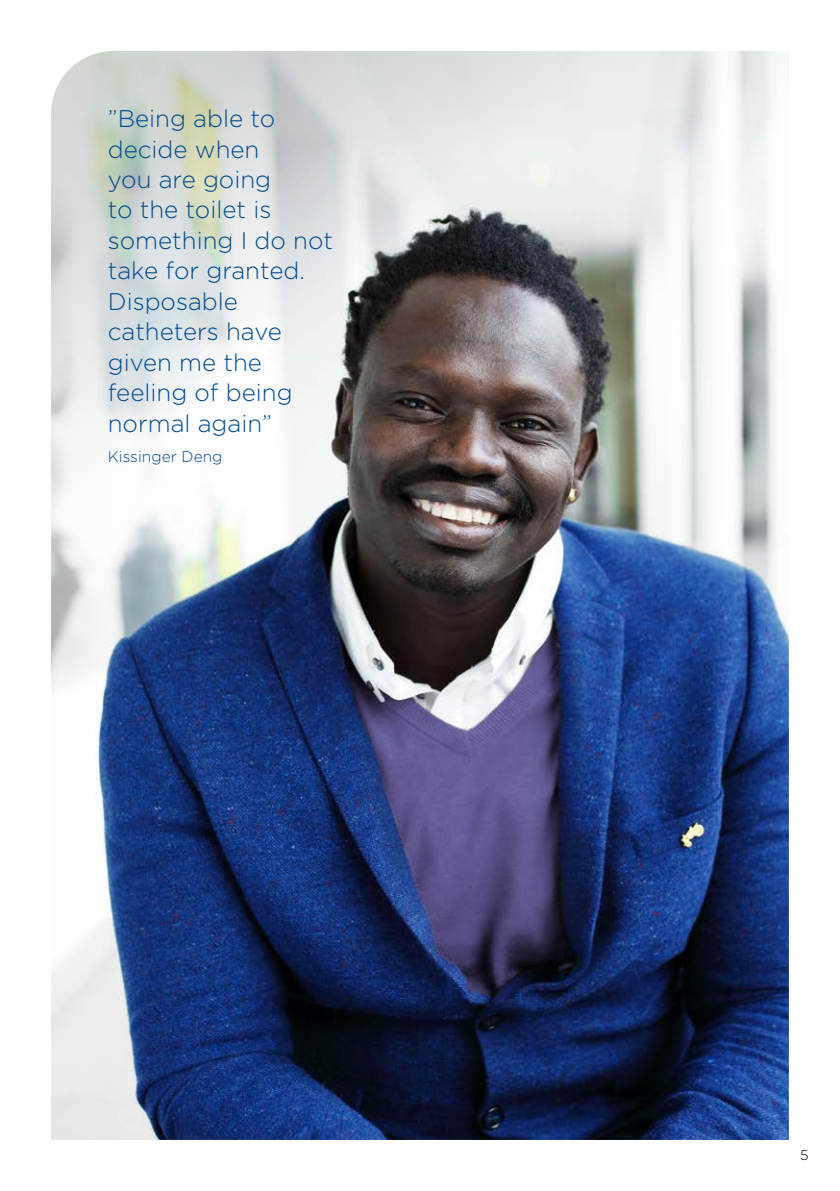
<style>
.page{position:relative;width:840px;height:1191px;background:#fff}
.page>*{position:absolute;margin:0;border:0;box-sizing:border-box;transform-origin:0 0}
.Ingress_2_column{font:300 24.2px/30.4px "Gotham Rounded";color:#004a8f}
.Ingress_2_column-2{font:300 15.6px "Gotham Rounded";color:#004a8f}
.t1{font:300 14px "Gotham Rounded";color:#000}
</style>
<div class="page">
<img style="left:51px;top:51px;width:737px;height:1089px">
<p class="Ingress_2_column" style="left:108px;top:102px;width:227px">”Being able to decide when<br>you are going<br>to the toilet is something I do not take for granted.<br>Disposable catheters have given me the feeling of being normal again”</p>
<p class="Ingress_2_column-2" style="left:108px;top:446px;width:116px">Kissinger Deng</p>
<p class="t1" style="left:799px;top:1145px;width:10px">5</p>
</div>
